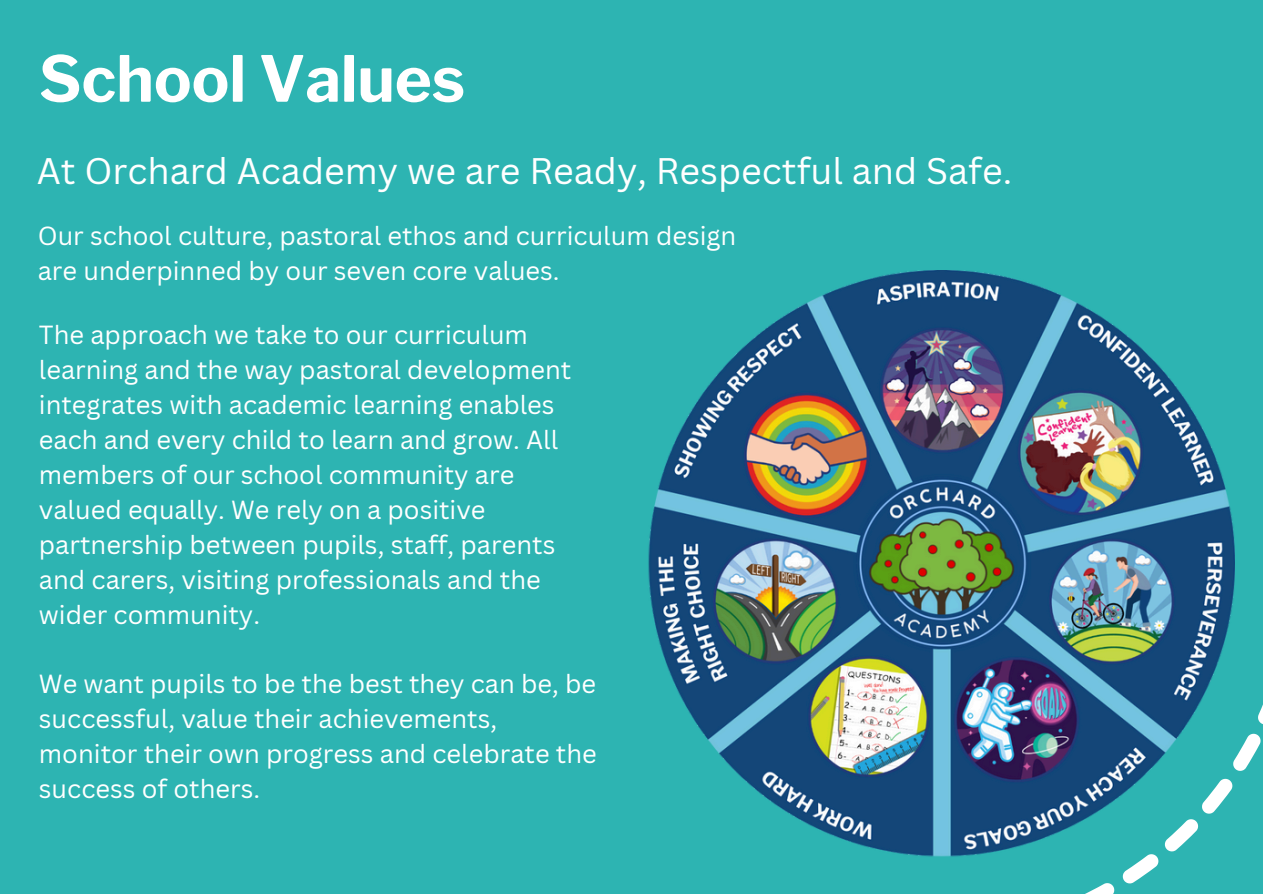
<style>
.page{position:relative;width:1263px;height:894px;background:#fff}
.page>*{position:absolute;margin:0;border:0;box-sizing:border-box;transform-origin:0 0}
.t1{font:700 63px "Libre Franklin";color:#fff}
.t2{font:36px "Canva Sans";color:#fff}
.t3{font:25.5px/34.8px "Canva Sans";color:#fff}
</style>
<div class="page">
<div style="left:0;top:0;width:1263px;height:893px;background:#2db4b2"></div>
<img style="left:648px;top:270px;width:587px;height:587px">
<svg style="left:975px;top:569px;width:288px;height:324px"></svg>
<p class="t1" style="left:39px;top:41px;width:428px">School Values</p>
<h2 class="t2" style="left:37px;top:146px;width:977px">At Orchard Academy we are Ready, Respectful and Safe.</h2>
<p class="t3" style="left:38px;top:217px;width:700px">Our school culture, pastoral ethos and curriculum design are underpinned by our seven core values.</p>
<p class="t3" style="left:39px;top:317px;width:534px">The approach we take to our curriculum learning and the way pastoral development integrates with academic learning enables each and every child to learn and grow. All members of our school community are valued equally. We rely on a positive partnership between pupils, staff, parents and carers, visiting professionals and the wider community.</p>
<p class="t3" style="left:39px;top:665px;width:559px">We want pupils to be the best they can be, be successful, value their achievements, monitor their own progress and celebrate the success of others.</p>
</div>
